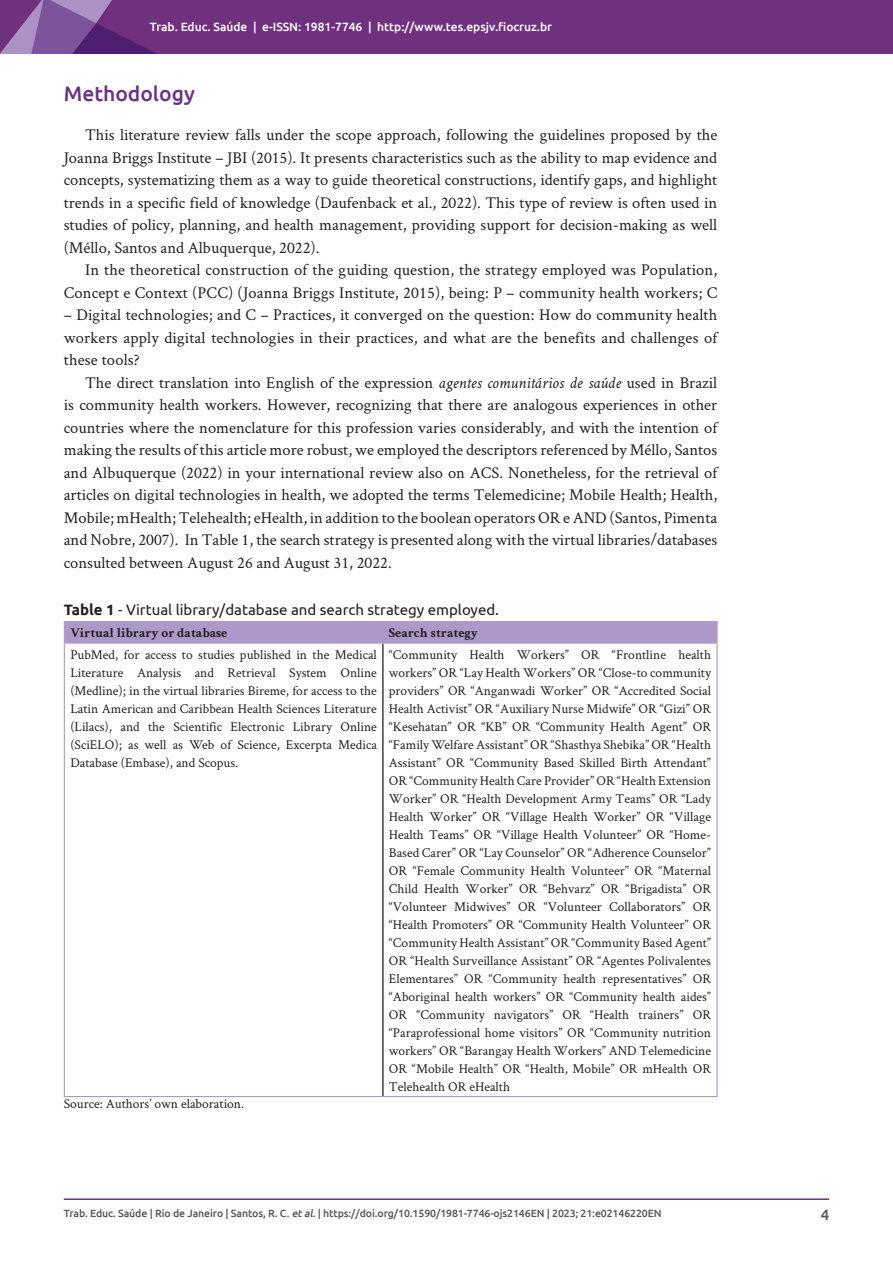
<style>
.page{position:relative;width:893px;height:1263px;background:#fff}
.page>*{position:absolute;margin:0;border:0;box-sizing:border-box;transform-origin:0 0}
.titulo1_-_roxo{font:500 21px "Ubuntu";color:#693486}
.texto-comum{font:16.5px/22.5px "Crimson Text";letter-spacing:.01em;color:#231f20;text-align:justify}
.t1{font:15px "Ubuntu";color:#231f20}
.t2{font:500 15px "Ubuntu";color:#57585a}
.t3{font:13.5px/18px "Crimson Text";color:#231f20;text-align:justify}
.t4{font:700 13.5px "Crimson Text";color:#231f20}
.t5{font:500 12px "Ubuntu";color:#fff}
.t6{font:500 10.5px "Ubuntu";letter-spacing:-.01em;color:#57585a}
.s1{font-style:italic}
.s2{font-weight:700}
</style>
<div class="page">
<hr style="left:64px;top:1198px;width:765px;height:2px;background:#693486">
<img style="left:0;top:0;width:893px;height:53px">
<hr style="left:64px;top:644px;width:1px;height:452px;background:#ac99c9">
<hr style="left:716px;top:644px;width:2px;height:452px;background:#ac99c9">
<hr style="left:64px;top:1096px;width:319px;height:1px;background:#ac99c9">
<hr style="left:383px;top:1096px;width:335px;height:1px;background:#ac99c9">
<hr style="left:382px;top:644px;width:1px;height:452px;background:#000">
<hr style="left:64px;top:621px;width:319px;height:1px;background:#ac99c9">
<hr style="left:383px;top:621px;width:335px;height:1px;background:#ac99c9">
<div style="left:64px;top:622px;width:652px;height:20px;background:#ac99c9"></div>
<hr style="left:716px;top:622px;width:2px;height:20px;background:#ac99c9">
<hr style="left:64px;top:642px;width:319px;height:2px;background:#ac99c9">
<hr style="left:383px;top:642px;width:335px;height:2px;background:#ac99c9">
<p class="t5" style="left:150px;top:19px;width:404px">Trab. Educ. Saúde | e-ISSN: 1981-7746 | http://www.tes.epsjv.fiocruz.br</p>
<p class="titulo1_-_roxo" style="left:64px;top:80px;width:133px">Methodology</p>
<p class="texto-comum" style="left:64px;top:123px;width:655px;text-indent:21px">This literature review falls under the scope approach, following the guidelines proposed by the Joanna Briggs Institute – JBI (2015). It presents characteristics such as the ability to map evidence and concepts, systematizing them as a way to guide theoretical constructions, identify gaps, and highlight trends in a specific field of knowledge (Daufenback et al., 2022). This type of review is often used in studies of policy, planning, and health management, providing support for decision-making as well (Méllo, Santos and Albuquerque, 2022).</p>
<p class="texto-comum" style="left:64px;top:258px;width:655px;text-align:right">In the theoretical construction of the guiding question, the strategy employed was Population,<br>Concept e Context (PCC) (Joanna Briggs Institute, 2015), being: P – community health workers; C</p>
<p class="texto-comum" style="left:64px;top:303px;width:655px">– Digital technologies; and C – Practices, it converged on the question: How do community health workers apply digital technologies in their practices, and what are the benefits and challenges of these tools?</p>
<p class="texto-comum" style="left:64px;top:371px;width:655px;text-indent:21px">The direct translation into English of the expression <span class="s1">agentes comunitários de saúde</span> used in Brazil is community health workers. However, recognizing that there are analogous experiences in other countries where the nomenclature for this profession varies considerably, and with the intention of making the results of this article more robust, we employed the descriptors referenced by Méllo, Santos and Albuquerque (2022) in your international review also on ACS. Nonetheless, for the retrieval of articles on digital technologies in health, we adopted the terms Telemedicine; Mobile Health; Health, Mobile; mHealth; Telehealth; eHealth, in addition to the boolean operators OR e AND (Santos, Pimenta and Nobre, 2007). In Table 1, the search strategy is presented along with the virtual libraries/databases consulted between August 26 and August 31, 2022.</p>
<p class="t1" style="left:64px;top:601px;width:437px"><span class="s2">Table 1</span> - Virtual library/database and search strategy employed.</p>
<p class="t4" style="left:70px;top:624px;width:158px">Virtual library or database</p>
<p class="t4" style="left:389px;top:624px;width:91px">Search strategy</p>
<p class="t3" style="left:70px;top:645px;width:308px">PubMed, for access to studies published in the Medical Literature Analysis and Retrieval System Online (Medline); in the virtual libraries Bireme, for access to the Latin American and Caribbean Health Sciences Literature (Lilacs), and the Scientific Electronic Library Online (SciELO); as well as Web of Science, Excerpta Medica Database (Embase), and Scopus.</p>
<p class="t3" style="left:389px;top:645px;width:324px">“Community Health Workers” OR “Frontline health workers” OR “Lay Health Workers” OR “Close-to community providers” OR “Anganwadi Worker” OR “Accredited Social Health Activist” OR “Auxiliary Nurse Midwife” OR “Gizi” OR “Kesehatan” OR “KB” OR “Community Health Agent” OR “Family Welfare Assistant” OR “Shasthya Shebika” OR “Health Assistant” OR “Community Based Skilled Birth Attendant” OR “Community Health Care Provider” OR “Health Extension Worker” OR “Health Development Army Teams” OR “Lady Health Worker” OR “Village Health Worker” OR “Village Health Teams” OR “Village Health Volunteer” OR “Home-Based Carer” OR “Lay Counselor” OR “Adherence Counselor” OR “Female Community Health Volunteer” OR “Maternal Child Health Worker” OR “Behvarz” OR “Brigadista” OR “Volunteer Midwives” OR “Volunteer Collaborators” OR “Health Promoters” OR “Community Health Volunteer” OR “Community Health Assistant” OR “Community Based Agent” OR “Health Surveillance Assistant” OR “Agentes Polivalentes Elementares” OR “Community health representatives” OR “Aboriginal health workers” OR “Community health aides” OR “Community navigators” OR “Health trainers” OR “Paraprofessional home visitors” OR “Community nutrition workers” OR “Barangay Health Workers” AND Telemedicine OR “Mobile Health” OR “Health, Mobile” OR mHealth OR Telehealth OR eHealth</p>
<p class="t3" style="left:64px;top:1094px;width:182px">Source: Authors’ own elaboration.</p>
<p class="t6" style="left:64px;top:1206px;width:599px">Trab. Educ. Saúde | Rio de Janeiro | Santos, R. C. <span class="s1">etal.</span>| https://doi.org/10.1590/1981-7746-ojs2146EN | 2023; 21:e02146220EN</p>
<p class="t2" style="left:821px;top:1205px;width:10px">4</p>
</div>
